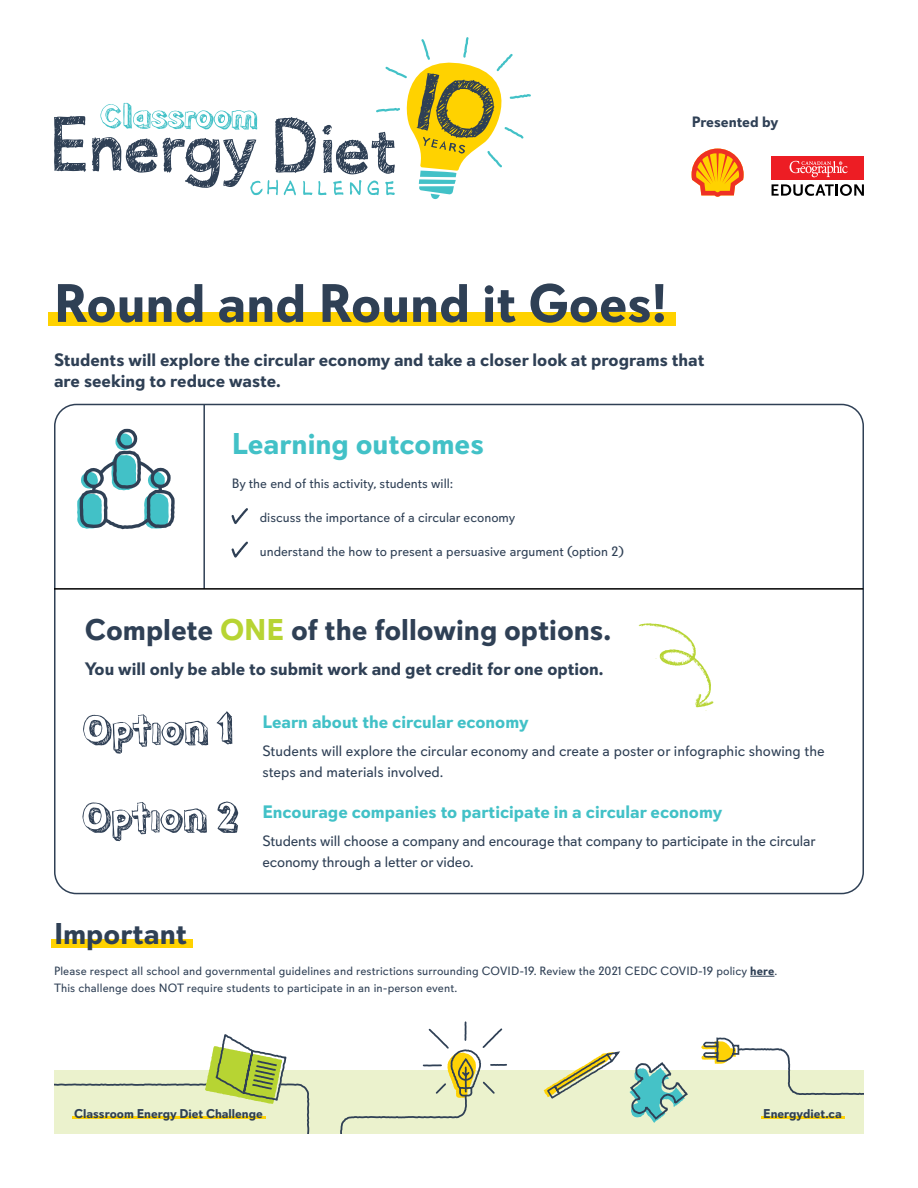
<style>
.page{position:relative;width:918px;height:1188px;background:#fff}
.page>*{position:absolute;margin:0;border:0;box-sizing:border-box;transform-origin:0 0}
.t1{font:700 54px "Davis Sans";color:#2f4055}
.t2{font:700 30px "Davis Sans";color:#2f4055}
.t3{font:700 30px "Davis Sans";color:#42c1c7}
.t4{font:700 18px/21px "Davis Sans";color:#2f4055}
.t5{font:700 18px "Davis Sans";color:#42c1c7}
.Copy{font:15px/21px "Davis Sans";letter-spacing:-.01em;color:#2f4055}
.t6{font:700 15px "Davis Sans";color:#2f4055}
.Indent{font:13.5px "Davis Sans";color:#2f4055}
.t7{font:700 12.75px "Davis Sans";color:#2f4055}
.t8{font:12px "Davis Sans";letter-spacing:.01em;color:#2f4055}
.s1{color:#b7d433}
.s2{font-weight:700}
</style>
<div class="page">
<div style="left:48px;top:313px;width:628px;height:13px;background:#ffd200"></div>
<svg style="left:54px;top:116px;width:32px;height:56px"></svg>
<svg style="left:92px;top:37px;width:439px;height:162px"></svg>
<svg style="left:691px;top:148px;width:53px;height:49px"></svg>
<div style="left:771px;top:156px;width:93px;height:24px;background:#ed1d24"></div>
<svg style="left:790px;top:161px;width:58px;height:16px"></svg>
<svg style="left:772px;top:184px;width:92px;height:12px"></svg>
<svg style="left:217px;top:802px;width:21px;height:31px"></svg>
<svg style="left:82px;top:802px;width:125px;height:39px"></svg>
<svg style="left:83px;top:714px;width:125px;height:40px"></svg>
<svg style="left:216px;top:711px;width:16px;height:34px"></svg>
<hr style="left:203px;top:405px;width:2px;height:184px;background:#2f4055">
<svg style="left:77px;top:429px;width:98px;height:100px"></svg>
<hr style="left:54px;top:588px;width:809px;height:2px;background:#000">
<div style="left:54px;top:1070px;width:810px;height:64px;background:#ebf2cd"></div>
<svg style="left:54px;top:1034px;width:256px;height:100px"></svg>
<svg style="left:701px;top:1037px;width:163px;height:58px"></svg>
<svg style="left:544px;top:1051px;width:76px;height:48px"></svg>
<svg style="left:629px;top:1062px;width:59px;height:61px"></svg>
<hr style="left:761px;top:1116px;width:84px;height:3px;background:#fed205">
<hr style="left:72px;top:1116px;width:194px;height:3px;background:#fed205">
<svg style="left:340px;top:1021px;width:167px;height:113px"></svg>
<svg style="left:639px;top:623px;width:74px;height:88px"></svg>
<svg style="left:232px;top:508px;width:16px;height:16px"></svg>
<svg style="left:232px;top:542px;width:16px;height:16px"></svg>
<div style="left:52px;top:939px;width:141px;height:9px;background:#ffd200"></div>
<svg style="left:750px;top:976px;width:24px;height:1px"></svg>
<p class="t6" style="left:692px;top:113px;width:88px">Presented by</p>
<h1 class="t1" style="left:54px;top:271px;width:615px">Round and Round it Goes!</h1>
<h4 class="t4" style="left:54px;top:350px;width:652px">Students will explore the circular economy and take a closer look at programs that are seeking to reduce waste.</h4>
<h2 class="t3" style="left:232px;top:426px;width:254px">Learning outcomes</h2>
<p class="Indent" style="left:232px;top:476px;width:223px">By the end of this activity, students will:</p>
<p class="Indent" style="left:260px;top:509px;width:257px">discuss the importance of a circular economy</p>
<p class="Indent" style="left:260px;top:543px;width:366px">understand the how to present a persuasive argument (option 2)</p>
<h2 class="t2" style="left:85px;top:612px;width:528px">Complete <span class="s1">ONE</span> of the following options.</h2>
<h4 class="t4" style="left:85px;top:658px;width:520px">You will only be able to submit work and get credit for one option.</h4>
<h4 class="t5" style="left:262px;top:711px;width:268px">Learn about the circular economy</h4>
<p class="Copy" style="left:262px;top:740px;width:564px">Students will explore the circular economy and create a poster or infographic showing the steps and materials involved.</p>
<h4 class="t5" style="left:262px;top:801px;width:461px">Encourage companies to participate in a circular economy</h4>
<p class="Copy" style="left:262px;top:830px;width:555px">Students will choose a company and encourage that company to participate in the circular economy through a letter or video.</p>
<h2 class="t2" style="left:54px;top:916px;width:135px">Important</h2>
<p class="t8" style="left:54px;top:964px;width:725px">Please respect all school and governmental guidelines and restrictions surrounding COVID-19. Review the 2021 CEDC COVID-19 policy <span class="s2">here</span>.</p>
<p class="t8" style="left:54px;top:981px;width:405px">This challenge does NOT require students to participate in an in-person event.</p>
<p class="t7" style="left:74px;top:1106px;width:190px">Classroom Energy Diet Challenge</p>
<p class="t7" style="left:763px;top:1106px;width:80px">Energydiet.ca</p>
</div>
